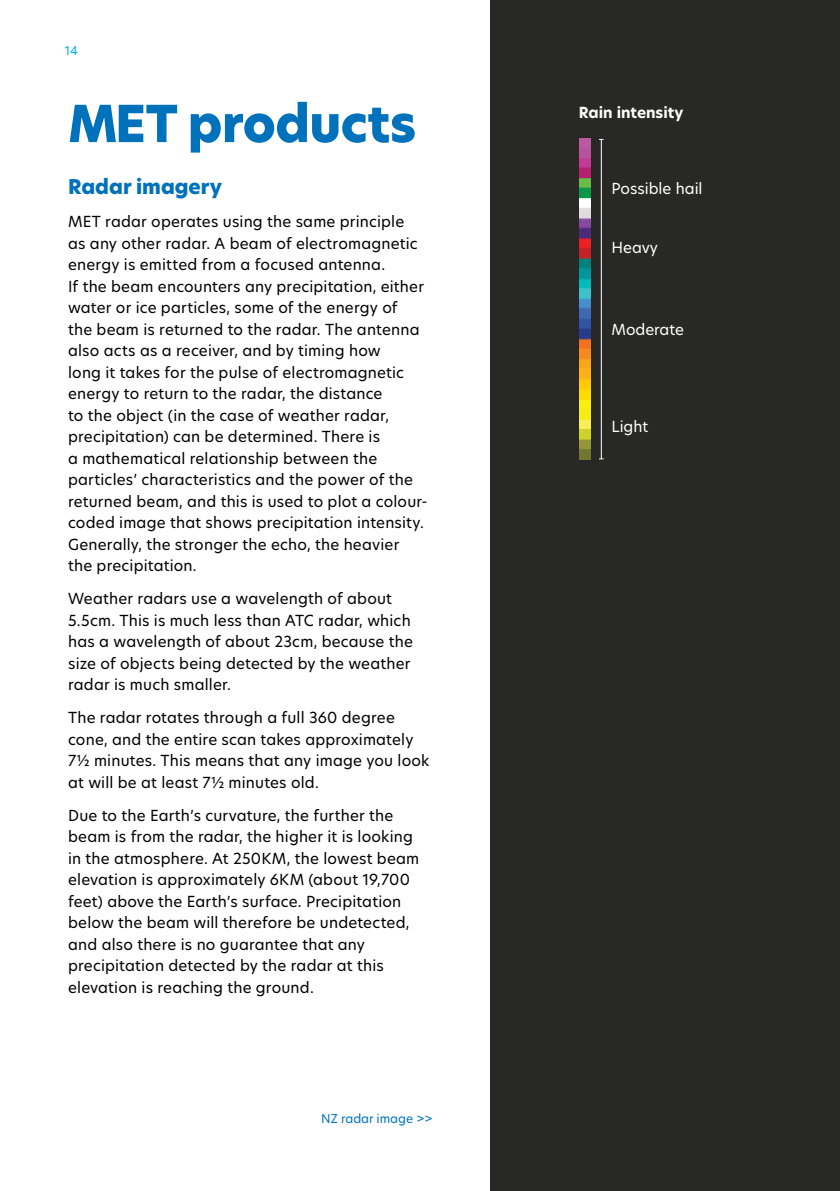
<style>
.page{position:relative;width:840px;height:1191px;background:#fff}
.page>*{position:absolute;margin:0;border:0;box-sizing:border-box;transform-origin:0 0}
.H1_Blue{font:800 50px "New Hero";letter-spacing:-.01em;color:#0072bc}
.H2_Blue{font:800 20px "New Hero";color:#0072bc}
.Body{font:15px/21.6px "New Hero";letter-spacing:.01em;color:#000}
.Body_White{font:15px "New Hero";letter-spacing:-.005em;color:#fff}
.Body_White-2{font:700 15px "New Hero";letter-spacing:-.005em;color:#fff}
.Caption__opposite_page{font:12px "New Hero";color:#0072bc}
.t1{font:12px "New Hero";color:#00aae7}
</style>
<div class="page">
<div style="left:489px;top:0;width:350px;height:1191px;background:#282827"></div>
<img style="left:579px;top:139px;width:11px;height:320px">
<hr style="left:600px;top:139px;width:1px;height:320px;background:#fff">
<p class="t1" style="left:65px;top:42px;width:15px">14</p>
<p class="H1_Blue" style="left:68px;top:90px;width:349px">MET products</p>
<p class="H2_Blue" style="left:68px;top:173px;width:155px">Radar imagery</p>
<p class="Body" style="left:68px;top:211px;width:361px">MET radar operates using the same principle<br>as any other radar. A beam of electromagnetic energy is emitted from a focused antenna.<br>If the beam encounters any precipitation, either water or ice particles, some of the energy of<br>the beam is returned to the radar. The antenna also acts as a receiver, and by timing how<br>long it takes for the pulse of electromagnetic energy to return to the radar, the distance<br>to the object (in the case of weather radar, precipitation) can be determined. There is<br>a mathematical relationship between the particles’ characteristics and the power of the returned beam, and this is used to plot a colour&shy;coded image that shows precipitation intensity.<br>Generally, the stronger the echo, the heavier<br>the precipitation.</p>
<p class="Body" style="left:68px;top:588px;width:346px">Weather radars use a wavelength of about 5.5cm. This is much less than ATC radar, which has a wavelength of about 23cm, because the size of objects being detected by the weather radar is much smaller.</p>
<p class="Body" style="left:68px;top:706px;width:362px">The radar rotates through a full 360 degree cone, and the entire scan takes approximately 7½ minutes. This means that any image you look at will be at least 7½ minutes old.</p>
<p class="Body" style="left:68px;top:804px;width:352px">Due to the Earth’s curvature, the further the beam is from the radar, the higher it is looking in the atmosphere. At 250KM, the lowest beam elevation is approximately 6KM (about 19,700 feet) above the Earth’s surface. Precipitation below the beam will therefore be undetected, and also there is no guarantee that any precipitation detected by the radar at this elevation is reaching the ground.</p>
<p class="Caption__opposite_page" style="left:321px;top:1110px;width:112px">NZ radar image &gt;&gt;</p>
<p class="Body_White-2" style="left:578px;top:102px;width:106px">Rain intensity</p>
<p class="Body_White" style="left:611px;top:179px;width:92px">Possible hail</p>
<p class="Body_White" style="left:611px;top:237px;width:48px">Heavy</p>
<p class="Body_White" style="left:611px;top:319px;width:74px">Moderate</p>
<p class="Body_White" style="left:611px;top:416px;width:38px">Light</p>
</div>
